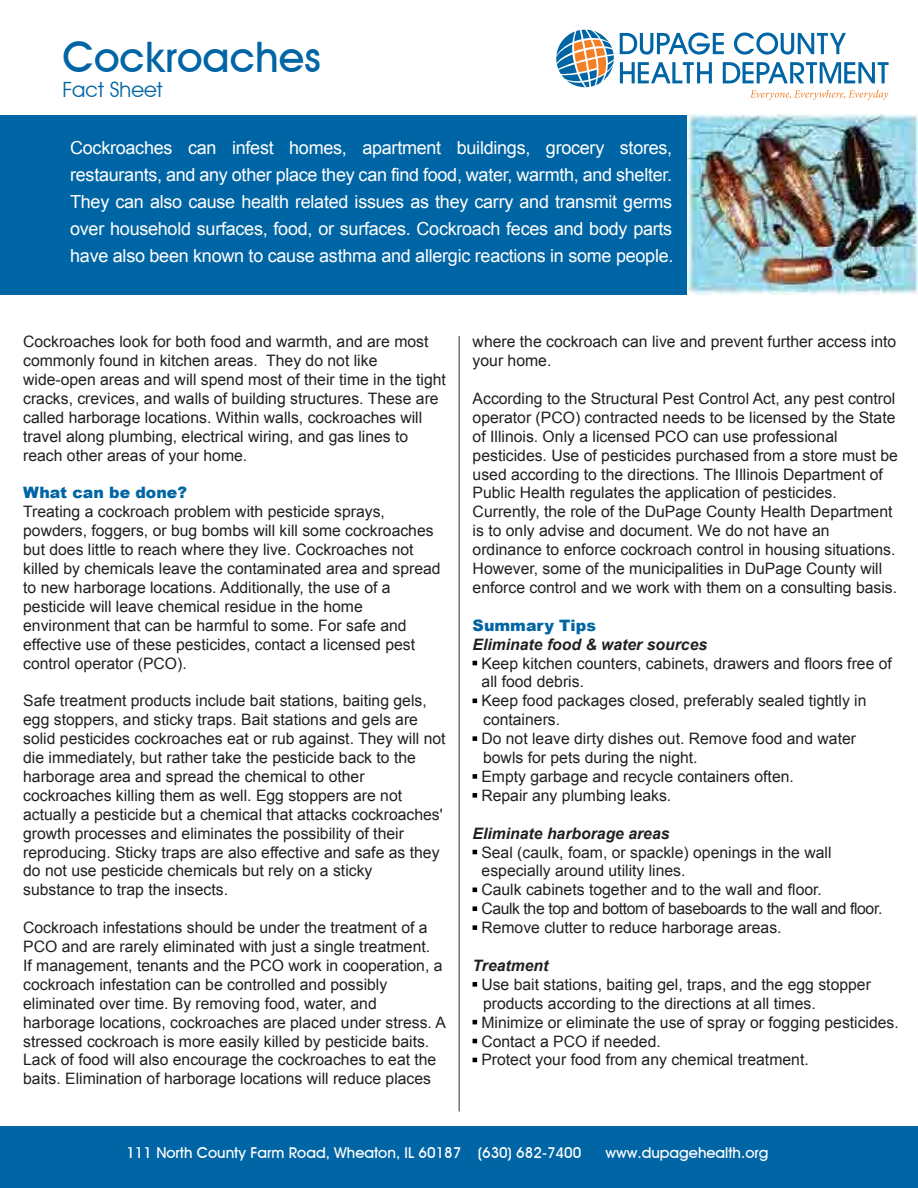
<style>
.page{position:relative;width:918px;height:1188px;background:#fff}
.page>*{position:absolute;margin:0;border:0;box-sizing:border-box;transform-origin:0 0}
.t1{font:500 42px "Avant Garde IT Cby BT";color:#0065a4}
.t2{font:21px "Avant Garde IT Cby BT";color:#0065a4}
.t3{font:18px/27px "Arial";letter-spacing:-.015em;color:#fff;text-align:justify}
.t4{font:15.75px/18.9px "Arial";color:#231f20}
.t5{font:italic 700 15.75px "Arial";color:#231f20}
.t6{font:15.75px "Arial";letter-spacing:-.025em;color:#231f20}
.t7{font:900 15.75px "Arial";color:#0065a4}
.t8{font:500 15px "Avant Garde IT Cby BT";color:#fff}
</style>
<div class="page">
<hr style="left:459px;top:336px;width:1px;height:776px;background:#45555f">
<svg style="left:473px;top:661px;width:4px;height:4px"></svg>
<svg style="left:473px;top:699px;width:4px;height:4px"></svg>
<svg style="left:473px;top:736px;width:4px;height:5px"></svg>
<svg style="left:473px;top:774px;width:4px;height:5px"></svg>
<svg style="left:473px;top:793px;width:4px;height:5px"></svg>
<svg style="left:473px;top:850px;width:4px;height:4px"></svg>
<svg style="left:473px;top:888px;width:4px;height:4px"></svg>
<svg style="left:473px;top:906px;width:4px;height:5px"></svg>
<svg style="left:473px;top:925px;width:4px;height:5px"></svg>
<svg style="left:473px;top:982px;width:4px;height:5px"></svg>
<svg style="left:473px;top:1020px;width:4px;height:4px"></svg>
<svg style="left:473px;top:1039px;width:4px;height:4px"></svg>
<svg style="left:473px;top:1058px;width:4px;height:4px"></svg>
<div style="left:1px;top:115px;width:917px;height:180px;background:#0065a4"></div>
<div style="left:0;top:1127px;width:918px;height:61px;background:#0065a4"></div>
<svg style="left:556px;top:30px;width:58px;height:57px"></svg>
<svg style="left:750px;top:90px;width:138px;height:10px"></svg>
<svg style="left:620px;top:33px;width:104px;height:22px"></svg>
<svg style="left:734px;top:33px;width:112px;height:22px"></svg>
<svg style="left:620px;top:62px;width:92px;height:21px"></svg>
<svg style="left:723px;top:62px;width:166px;height:21px"></svg>
<img style="left:687px;top:115px;width:231px;height:180px">
<h1 class="t1" style="left:63px;top:31px;width:260px">Cockroaches</h1>
<h2 class="t2" style="left:63px;top:77px;width:101px">Fact Sheet</h2>
<p class="t3" style="left:70px;top:134px;width:605px">Cockroaches can infest homes, apartment buildings, grocery stores, restaurants, and any other place they can find food, water, warmth, and shelter.<br>They can also cause health related issues as they carry and transmit germs over household surfaces, food, or surfaces. Cockroach feces and body parts have also been known to cause asthma and allergic reactions in some people.</p>
<p class="t4" style="left:23px;top:332px;width:424px">Cockroaches look for both food and warmth, and are most commonly found in kitchen areas. They do not like wide-open areas and will spend most of their time in the tight cracks, crevices, and walls of building structures. These are called harborage locations. Within walls, cockroaches will travel along plumbing, electrical wiring, and gas lines to reach other areas of your home.</p>
<p class="t7" style="left:23px;top:481px;width:165px">What can be done?</p>
<p class="t4" style="left:23px;top:503px;width:419px">Treating a cockroach problem with pesticide sprays, powders, foggers, or bug bombs will kill some cockroaches but does little to reach where they live. Cockroaches not killed by chemicals leave the contaminated area and spread to new harborage locations. Additionally, the use of a pesticide will leave chemical residue in the home environment that can be harmful to some. For safe and effective use of these pesticides, contact a licensed pest control operator (PCO).</p>
<p class="t4" style="left:23px;top:692px;width:424px">Safe treatment products include bait stations, baiting gels, egg stoppers, and sticky traps. Bait stations and gels are solid pesticides cockroaches eat or rub against. They will not die immediately, but rather take the pesticide back to the harborage area and spread the chemical to other cockroaches killing them as well. Egg stoppers are not actually a pesticide but a chemical that attacks cockroaches' growth processes and eliminates the possibility of their reproducing. Sticky traps are also effective and safe as they do not use pesticide chemicals but rely on a sticky substance to trap the insects.</p>
<p class="t4" style="left:23px;top:918px;width:424px">Cockroach infestations should be under the treatment of a PCO and are rarely eliminated with just a single treatment.<br>If management, tenants and the PCO work in cooperation, a cockroach infestation can be controlled and possibly eliminated over time. By removing food, water, and harborage locations, cockroaches are placed under stress. A stressed cockroach is more easily killed by pesticide baits.<br>Lack of food will also encourage the cockroaches to eat the baits. Elimination of harborage locations will reduce places</p>
<p class="t4" style="left:473px;top:332px;width:425px">where the cockroach can live and prevent further access into your home.</p>
<p class="t4" style="left:473px;top:389px;width:427px">According to the Structural Pest Control Act, any pest control operator (PCO) contracted needs to be licensed by the State of Illinois. Only a licensed PCO can use professional pesticides. Use of pesticides purchased from a store must be used according to the directions. The Illinois Department of Public Health regulates the application of pesticides.<br>Currently, the role of the DuPage County Health Department is to only advise and document. We do not have an ordinance to enforce cockroach control in housing situations.<br>However, some of the municipalities in DuPage County will enforce control and we work with them on a consulting basis.</p>
<p class="t7" style="left:473px;top:614px;width:125px">Summary Tips</p>
<p class="t5" style="left:473px;top:634px;width:236px">Eliminate food &amp; water sources</p>
<p class="t4" style="left:473px;top:654px;width:421px">· Keep kitchen counters, cabinets, drawers and floors free of</p>
<p class="t4" style="left:482px;top:673px;width:104px">all food debris.</p>
<p class="t4" style="left:473px;top:692px;width:395px">· Keep food packages closed, preferably sealed tightly in</p>
<p class="t4" style="left:483px;top:710px;width:79px">containers.</p>
<p class="t4" style="left:473px;top:729px;width:385px">· Do not leave dirty dishes out. Remove food and water</p>
<p class="t4" style="left:483px;top:748px;width:216px">bowls for pets during the night.</p>
<p class="t4" style="left:473px;top:767px;width:323px">· Empty garbage and recycle containers often.</p>
<p class="t4" style="left:473px;top:786px;width:200px">· Repair any plumbing leaks.</p>
<p class="t5" style="left:473px;top:823px;width:198px">Eliminate harborage areas</p>
<p class="t4" style="left:473px;top:843px;width:360px">· Seal (caulk, foam, or spackle) openings in the wall</p>
<p class="t4" style="left:482px;top:862px;width:205px">especially around utility lines.</p>
<p class="t4" style="left:473px;top:881px;width:351px">· Caulk cabinets together and to the wall and floor.</p>
<p class="t6" style="left:473px;top:898px;width:411px">· Caulk the top and bottom of baseboards to the wall and floor.</p>
<p class="t4" style="left:473px;top:918px;width:311px">· Remove clutter to reduce harborage areas.</p>
<p class="t5" style="left:473px;top:955px;width:77px">Treatment</p>
<p class="t4" style="left:473px;top:975px;width:400px">· Use bait stations, baiting gel, traps, and the egg stopper</p>
<p class="t4" style="left:483px;top:994px;width:334px">products according to the directions at all times.</p>
<p class="t4" style="left:473px;top:1013px;width:428px">· Minimize or eliminate the use of spray or fogging pesticides.</p>
<p class="t4" style="left:473px;top:1032px;width:190px">· Contact a PCO if needed.</p>
<p class="t4" style="left:473px;top:1051px;width:338px">· Protect your food from any chemical treatment.</p>
<p class="t8" style="left:126px;top:1143px;width:456px">111 North County Farm Road, Wheaton, IL 60187 (630) 682-7400</p>
<p class="t8" style="left:605px;top:1143px;width:165px">www.dupagehealth.org</p>
</div>
